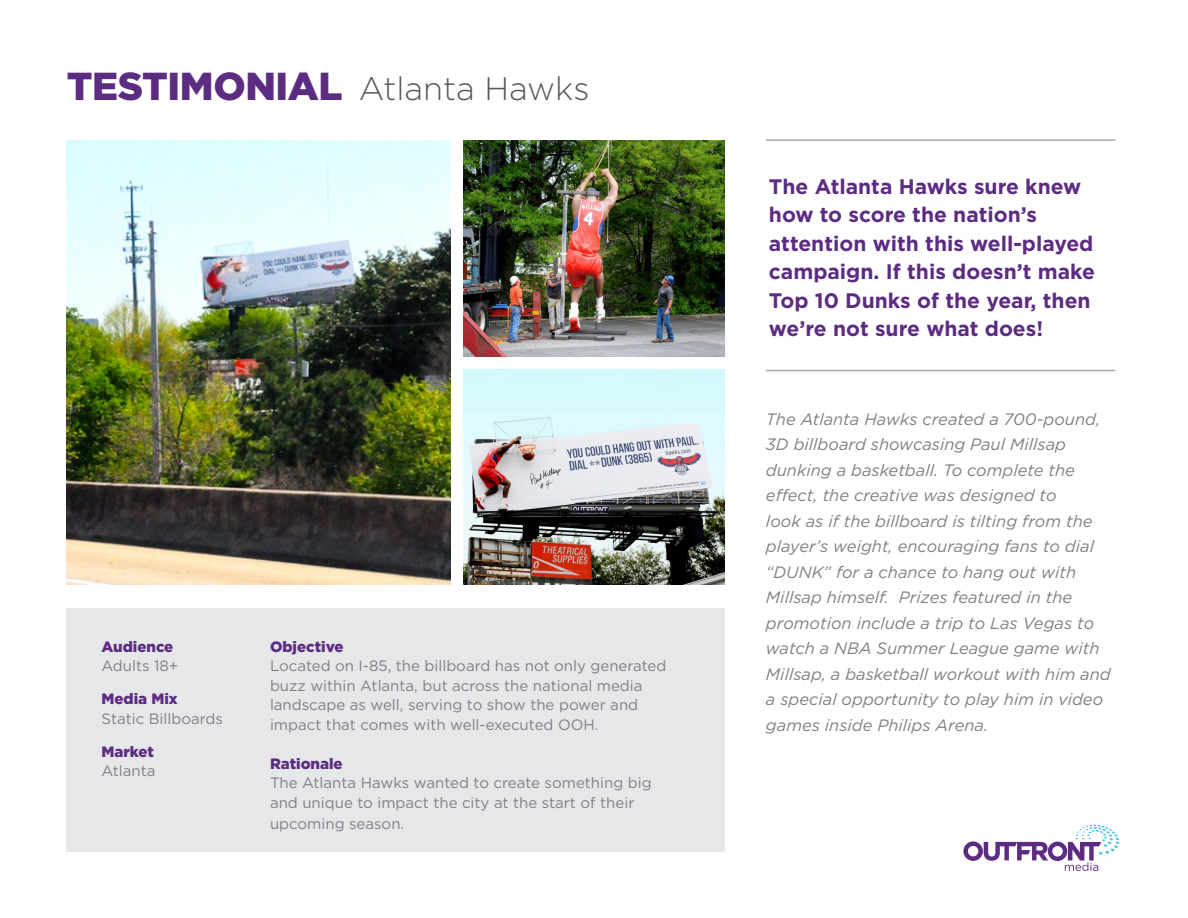
<style>
.page{position:relative;width:1188px;height:918px;background:#fff}
.page>*{position:absolute;margin:0;border:0;box-sizing:border-box;transform-origin:0 0}
.t1{font:300 32.55px "Gotham";color:#57585a}
.t2{font:700 21px/28.5px "Gotham";color:#5c2c82}
.t3{font:italic 16.5px/25.5px "Gotham";color:#7e8083}
.t4{font:15px/19.5px "Gotham";color:#7e8083}
.t5{font:900 15px "Gotham";color:#5c2c82}
.s1{font-weight:900;font-size:39px;color:#5c2c82}
</style>
<div class="page">
<img style="left:67px;top:141px;width:383px;height:444px">
<img style="left:463px;top:141px;width:261px;height:215px">
<img style="left:463px;top:369px;width:261px;height:216px">
<hr style="left:766px;top:139px;width:349px;height:2px;background:#a8a9ad">
<hr style="left:766px;top:370px;width:349px;height:1px;background:#a8a9ad">
<svg style="left:963px;top:825px;width:157px;height:46px"></svg>
<div style="left:66px;top:608px;width:658px;height:244px;background:#e6e7e9"></div>
<p class="t1" style="left:67px;top:68px;width:524px"><span class="s1">TESTIMONIAL</span> Atlanta Hawks</p>
<p class="t5" style="left:102px;top:636px;width:73px">Audience</p>
<p class="t4" style="left:102px;top:656px;width:78px">Adults 18+</p>
<p class="t5" style="left:102px;top:689px;width:78px">Media Mix</p>
<p class="t4" style="left:102px;top:708px;width:123px">Static Billboards</p>
<p class="t5" style="left:102px;top:741px;width:54px">Market</p>
<p class="t4" style="left:102px;top:761px;width:56px">Atlanta</p>
<p class="t5" style="left:270px;top:636px;width:75px">Objective</p>
<p class="t4" style="left:270px;top:656px;width:398px">Located on I-85, the billboard has not only generated buzz within Atlanta, but across the national media landscape as well, serving to show the power and impact that comes with well-executed OOH.</p>
<p class="t5" style="left:270px;top:753px;width:74px">Rationale</p>
<p class="t4" style="left:270px;top:773px;width:383px">The Atlanta Hawks wanted to create something big and unique to impact the city at the start of their</p>
<p class="t4" style="left:270px;top:814px;width:136px">upcoming season.</p>
<p class="t2" style="left:769px;top:172px;width:328px">The Atlanta Hawks sure knew how to score the nation’s attention with this well-played campaign. If this doesn’t make<br>Top 10 Dunks of the year, then we’re not sure what does!</p>
<p class="t3" style="left:766px;top:406px;width:346px">The Atlanta Hawks created a 700-pound, 3D billboard showcasing Paul Millsap dunking a basketball. To complete the effect, the creative was designed to<br>look as if the billboard is tilting from the player’s weight, encouraging fans to dial “DUNK” for a chance to hang out with Millsap himself. Prizes featured in the promotion include a trip to Las Vegas to watch a NBA Summer League game with Millsap, a basketball workout with him and a special opportunity to play him in video games inside Philips Arena.</p>
</div>
